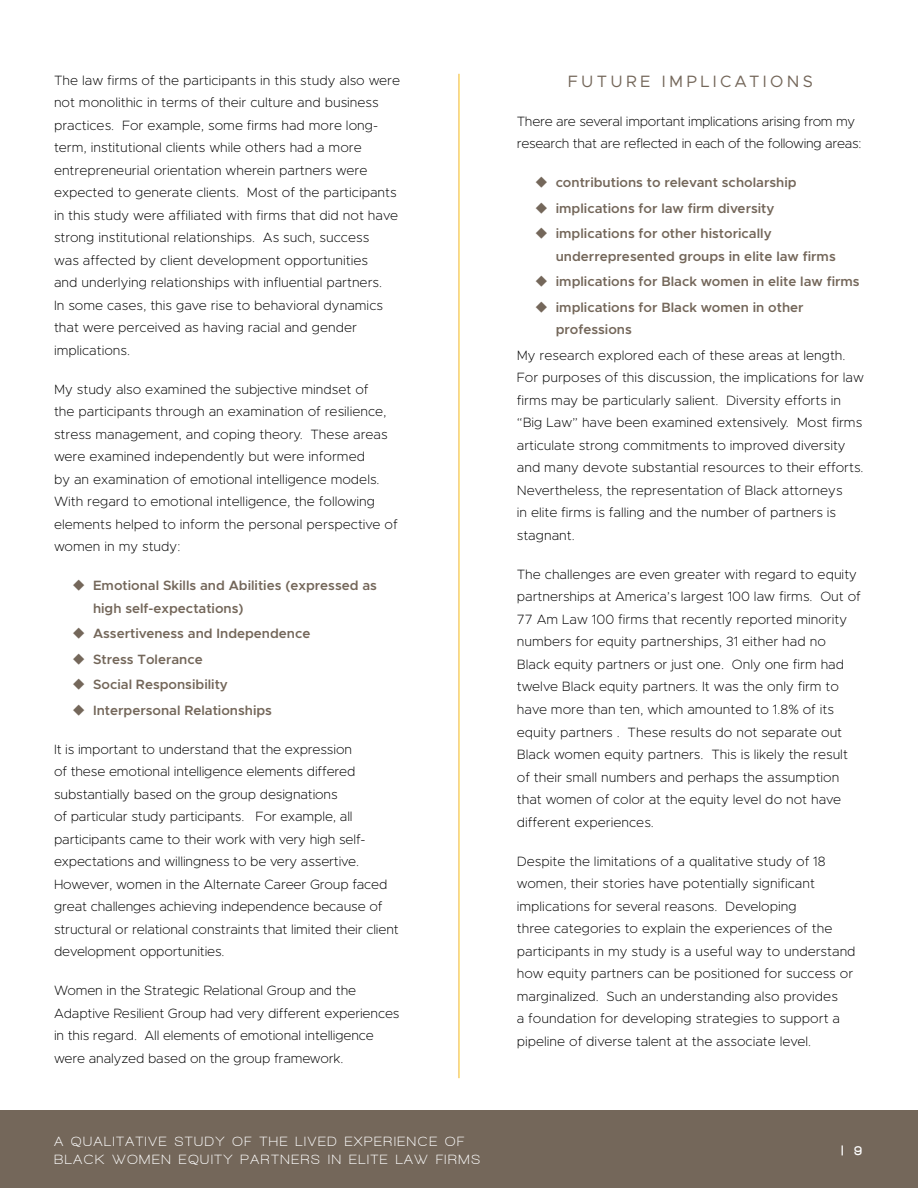
<style>
.page{position:relative;width:918px;height:1188px;background:#fff}
.page>*{position:absolute;margin:0;border:0;box-sizing:border-box;transform-origin:0 0}
.t1{font:16.5px "Metropolis";letter-spacing:.2em;color:#74675a}
.t2{font:200 13.5px/22.5px "Metropolis";color:#000}
.t3{font:600 13.5px/22.5px "Metropolis";color:#74675a}
.t4{font:200 13.5px/22.5px "Metropolis";letter-spacing:-.02em;color:#000}
.t5{font:700 13.5px/18px "Walkway";letter-spacing:.13em;color:#fff}
.t6{font:900 13.5px "Walkway";color:#fff}
</style>
<div class="page">
<div style="left:0;top:1111px;width:918px;height:77px;background:#74675a"></div>
<p class="t2" style="left:54px;top:69px;width:348px">The law firms of the participants in this study also were not monolithic in terms of their culture and business practices. For example, some firms had more long&shy;term, institutional clients while others had a more entrepreneurial orientation wherein partners were expected to generate clients. Most of the participants in this study were affiliated with firms that did not have strong institutional relationships. As such, success<br>was affected by client development opportunities<br>and underlying relationships with influential partners.<br>In some cases, this gave rise to behavioral dynamics that were perceived as having racial and gender implications.</p>
<p class="t2" style="left:54px;top:378px;width:345px">My study also examined the subjective mindset of<br>the participants through an examination of resilience, stress management, and coping theory. These areas were examined independently but were informed<br>by an examination of emotional intelligence models.<br>With regard to emotional intelligence, the following elements helped to inform the personal perspective of women in my study:</p>
<p class="t3" style="left:93px;top:574px;width:285px;text-indent:-21px">◆ Emotional Skills and Abilities (expressed as high self-expectations)</p>
<p class="t3" style="left:72px;top:622px;width:240px">◆ Assertiveness and Independence</p>
<p class="t3" style="left:72px;top:648px;width:132px">◆ Stress Tolerance</p>
<p class="t3" style="left:72px;top:673px;width:158px">◆ Social Responsibility</p>
<p class="t3" style="left:72px;top:699px;width:202px">◆ Interpersonal Relationships</p>
<p class="t2" style="left:54px;top:738px;width:346px">It is important to understand that the expression<br>of these emotional intelligence elements differed substantially based on the group designations<br>of particular study participants. For example, all participants came to their work with very high self&shy;expectations and willingness to be very assertive.<br>However, women in the Alternate Career Group faced great challenges achieving independence because of structural or relational constraints that limited their client development opportunities.</p>
<p class="t2" style="left:54px;top:979px;width:347px">Women in the Strategic Relational Group and the Adaptive Resilient Group had very different experiences in this regard. All elements of emotional intelligence were analyzed based on the group framework.</p>
<p class="t5" style="left:54px;top:1133px;width:427px">A QUALITATIVE STUDY OF THE LIVED EXPERIENCE OF<br>BLACK WOMEN EQUITY PARTNERS IN ELITE LAW FIRMS</p>
<p class="t1" style="left:568px;top:71px;width:245px">FUT URE I MPL ICAT IONS</p>
<p class="t4" style="left:517px;top:110px;width:346px">There are several important implications arising from my research that are reflected in each of the following areas:</p>
<p class="t3" style="left:535px;top:172px;width:263px">◆ contributions to relevant scholarship</p>
<p class="t3" style="left:535px;top:197px;width:241px">◆ implications for law firm diversity</p>
<p class="t3" style="left:556px;top:223px;width:282px;text-indent:-21px">◆ implications for other historically underrepresented groups in elite law firms</p>
<p class="t3" style="left:535px;top:271px;width:326px">◆ implications for Black women in elite law firms</p>
<p class="t3" style="left:556px;top:296px;width:249px;text-indent:-21px">◆ implications for Black women in other professions</p>
<p class="t2" style="left:517px;top:344px;width:349px">My research explored each of these areas at length.<br>For purposes of this discussion, the implications for law firms may be particularly salient. Diversity efforts in “Big Law” have been examined extensively. Most firms articulate strong commitments to improved diversity and many devote substantial resources to their efforts.<br>Nevertheless, the representation of Black attorneys<br>in elite firms is falling and the number of partners is stagnant.</p>
<p class="t2" style="left:517px;top:563px;width:346px">The challenges are even greater with regard to equity partnerships at America’s largest 100 law firms. Out of 77 Am Law 100 firms that recently reported minority numbers for equity partnerships, 31 either had no Black equity partners or just one. Only one firm had twelve Black equity partners. It was the only firm to have more than ten, which amounted to 1.8% of its equity partners . These results do not separate out Black women equity partners. This is likely the result of their small numbers and perhaps the assumption that women of color at the equity level do not have different experiences.</p>
<p class="t2" style="left:517px;top:850px;width:340px">Despite the limitations of a qualitative study of 18 women, their stories have potentially significant implications for several reasons. Developing<br>three categories to explain the experiences of the participants in my study is a useful way to understand how equity partners can be positioned for success or marginalized. Such an understanding also provides<br>a foundation for developing strategies to support a pipeline of diverse talent at the associate level.</p>
<p class="t6" style="left:841px;top:1144px;width:23px">| 9</p>
</div>
